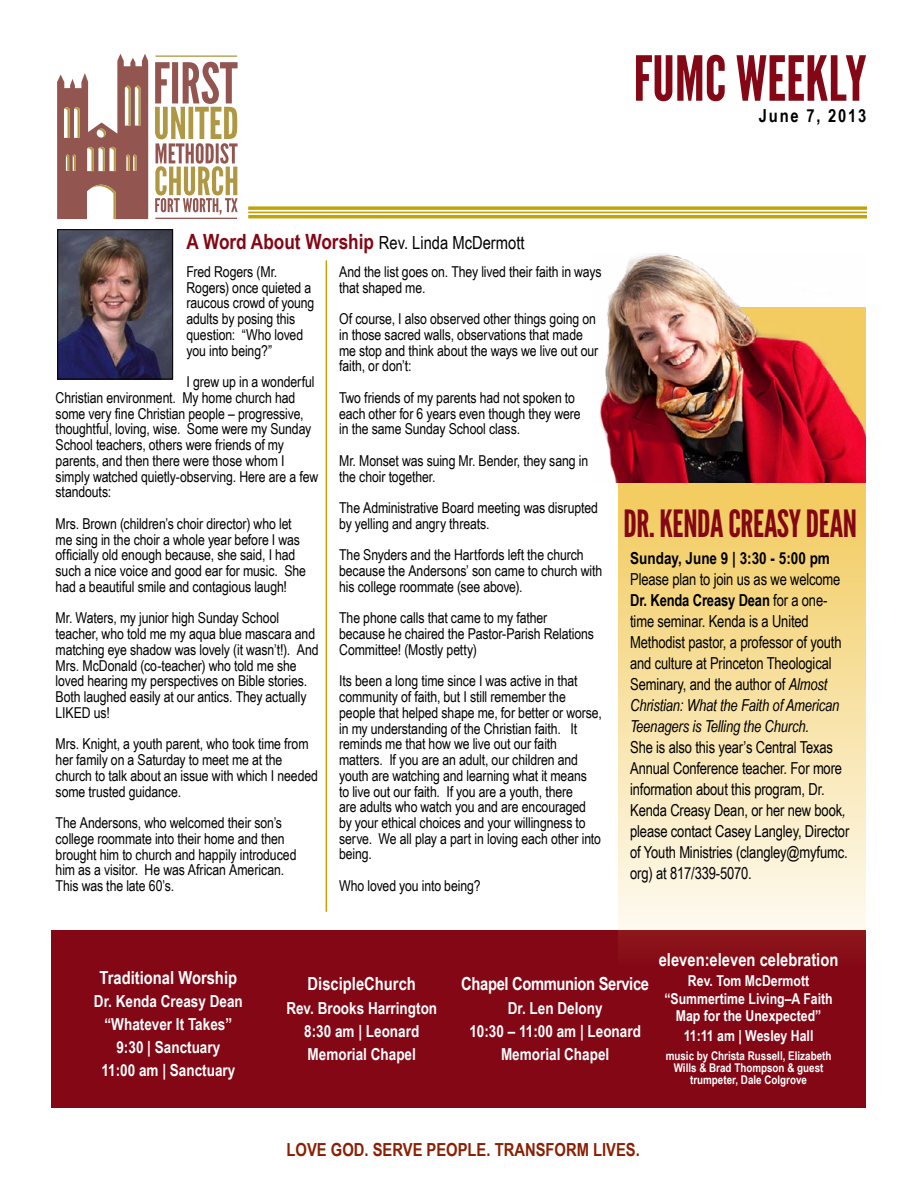
<style>
.page{position:relative;width:918px;height:1188px;background:#fff}
.page>*{position:absolute;margin:0;border:0;box-sizing:border-box;transform-origin:0 0}
.t1{font:61.95px "League Gothic";color:#840715}
.t2{font:37.5px "League Gothic";letter-spacing:-.01em;color:#840715;scale:.96 1}
.t3{font:700 18px "Arial Narrow";color:#fff}
.t4{font:700 18px "Arial Narrow";color:#8a1f03}
.t5{font:18px "Arial Narrow";color:#000}
.t6{font:700 18px "Arial Narrow";letter-spacing:-.02em;color:#fff}
.t7{font:700 18px "Arial Narrow";letter-spacing:.1em;color:#000}
.t8{font:16.5px/21px "Arial Narrow";letter-spacing:-.01em;color:#000;scale:.96 1}
.t9{font:700 16.5px/23.2px "Arial Narrow";color:#fff;text-align:center}
.t10{font:700 16.5px "Arial Narrow";color:#000}
.t11{font:15px/15.8px "Arial Narrow";letter-spacing:-.005em;color:#000}
.t12{font:700 15px/17.2px "Arial Narrow";color:#fff;text-align:center}
.t13{font:700 12px/12px "Arial Narrow";color:#fff;text-align:center}
.s1{font-weight:700;font-size:21px;color:#840715}
.s2{font-weight:700}
.s3{font-style:italic}
</style>
<div class="page">
<svg style="left:248px;top:206px;width:619px;height:4px;background:#caae27"></svg>
<hr style="left:248px;top:212px;width:619px;height:1px;background:#c2a204">
<hr style="left:248px;top:215px;width:619px;height:3px;background:#c2a204">
<svg style="left:57px;top:54px;width:181px;height:166px"></svg>
<div style="left:51px;top:930px;width:815px;height:177px;background:#840715"></div>
<img style="left:59px;top:231px;width:112px;height:146px">
<div style="left:57px;top:229px;width:116px;height:150px;border:1px solid #000"></div>
<hr style="left:326px;top:260px;width:1px;height:652px;background:#c2a204">
<svg style="left:618px;top:308px;width:248px;height:637px;background:#f4dba1"></svg>
<img style="left:599px;top:254px;width:266px;height:229px">
<h1 class="t1" style="left:634px;top:42px;width:235px">FUMC WEEKLY</h1>
<p class="t7" style="left:759px;top:102px;width:109px">June 7, 2013</p>
<p class="t5" style="left:187px;top:230px;width:340px"><span class="s1">A Word About Worship</span> Rev. Linda McDermott</p>
<p class="t11" style="left:187px;top:263px;width:129px">Fred Rogers (Mr.<br>Rogers) once quieted a raucous crowd of young adults by posing this question: “Who loved you into being?”</p>
<p class="t11" style="left:56px;top:373px;width:264px;text-indent:131px">I grew up in a wonderful Christian environment. My home church had some very fine Christian people – progressive, thoughtful, loving, wise. Some were my Sunday School teachers, others were friends of my parents, and then there were those whom I simply watched quietly-observing. Here are a few standouts:</p>
<p class="t11" style="left:56px;top:515px;width:252px">Mrs. Brown (children’s choir director) who let me sing in the choir a whole year before I was officially old enough because, she said, I had such a nice voice and good ear for music. She had a beautiful smile and contagious laugh!</p>
<p class="t11" style="left:56px;top:610px;width:264px">Mr. Waters, my junior high Sunday School teacher, who told me my aqua blue mascara and matching eye shadow was lovely (it wasn’t!). And Mrs. McDonald (co-teacher) who told me she loved hearing my perspectives on Bible stories.<br>Both laughed easily at our antics. They actually LIKED us!</p>
<p class="t11" style="left:56px;top:736px;width:264px">Mrs. Knight, a youth parent, who took time from her family on a Saturday to meet me at the church to talk about an issue with which I needed some trusted guidance.</p>
<p class="t11" style="left:56px;top:814px;width:242px">The Andersons, who welcomed their son’s college roommate into their home and then brought him to church and happily introduced him as a visitor. He was African American.<br>This was the late 60’s.</p>
<p class="t11" style="left:339px;top:263px;width:264px">And the list goes on. They lived their faith in ways that shaped me.</p>
<p class="t11" style="left:339px;top:310px;width:261px">Of course, I also observed other things going on in those sacred walls, observations that made me stop and think about the ways we live out our faith, or don’t:</p>
<p class="t11" style="left:339px;top:389px;width:243px">Two friends of my parents had not spoken to each other for 6 years even though they were in the same Sunday School class.</p>
<p class="t11" style="left:339px;top:452px;width:251px">Mr. Monset was suing Mr. Bender, they sang in the choir together.</p>
<p class="t11" style="left:339px;top:499px;width:260px">The Administrative Board meeting was disrupted by yelling and angry threats.</p>
<p class="t11" style="left:339px;top:547px;width:265px">The Snyders and the Hartfords left the church because the Andersons’ son came to church with his college roommate (see above).</p>
<p class="t11" style="left:339px;top:610px;width:256px">The phone calls that came to my father because he chaired the Pastor-Parish Relations<br>Committee! (Mostly petty)</p>
<p class="t11" style="left:339px;top:673px;width:264px">Its been a long time since I was active in that community of faith, but I still remember the people that helped shape me, for better or worse, in my understanding of the Christian faith. It reminds me that how we live out our faith matters. If you are an adult, our children and youth are watching and learning what it means<br>to live out our faith. If you are a youth, there<br>are adults who watch you and are encouraged by your ethical choices and your willingness to serve. We all play a part in loving each other into being.</p>
<p class="t11" style="left:339px;top:877px;width:143px">Who loved you into being?</p>
<h2 class="t2" style="left:623px;top:501px;width:245px">DR. KENDA CREASY DEAN</h2>
<p class="t10" style="left:630px;top:545px;width:201px">Sunday, June 9 | 3:30 - 5:00 pm</p>
<p class="t8" style="left:630px;top:568px;width:222px">Please plan to join us as we welcome <span class="s2">Dr. Kenda Creasy Dean</span> for a one&shy;time seminar. Kenda is a United Methodist pastor, a professor of youth and culture at Princeton Theological Seminary, and the author of <span class="s3">Almost Christian: What the Faith of American Teenagers is Telling the Church.</span></p>
<p class="t8" style="left:630px;top:736px;width:230px">She is also this year’s Central Texas Annual Conference teacher. For more information about this program, Dr.<br>Kenda Creasy Dean, or her new book<span class="s3">, </span>please contact Casey Langley, Director of Youth Ministries (clangley@myfumc. org) at 817/339-5070.</p>
<p class="t3" style="left:100px;top:964px;width:139px">Traditional Worship</p>
<p class="t9" style="left:94px;top:989px;width:150px">Dr. Kenda Creasy Dean “Whatever It Takes”<br>9:30 | Sanctuary<br>11:00 am | Sanctuary</p>
<p class="t3" style="left:308px;top:970px;width:110px">DiscipleChurch</p>
<p class="t9" style="left:286px;top:995px;width:152px">Rev. Brooks Harrington<br>8:30 am | Leonard<br>Memorial Chapel</p>
<p class="t6" style="left:461px;top:970px;width:189px">Chapel Communion Service</p>
<p class="t9" style="left:469px;top:995px;width:173px">Dr. Len Delony<br>10:30 – 11:00 am | Leonard<br>Memorial Chapel</p>
<p class="t3" style="left:659px;top:946px;width:181px">eleven:eleven celebration</p>
<p class="t12" style="left:664px;top:972px;width:170px">Rev. Tom McDermott “Summertime Living–A Faith<br>Map for the Unexpected”</p>
<p class="t12" style="left:684px;top:1026px;width:131px">11:11 am | Wesley Hall</p>
<p class="t13" style="left:666px;top:1049px;width:167px">music by Christa Russell, Elizabeth<br>Wills &amp; Brad Thompson &amp; guest trumpeter, Dale Colgrove</p>
<p class="t4" style="left:287px;top:1136px;width:355px">LOVE GOD. SERVE PEOPLE. TRANSFORM LIVES.</p>
</div>
